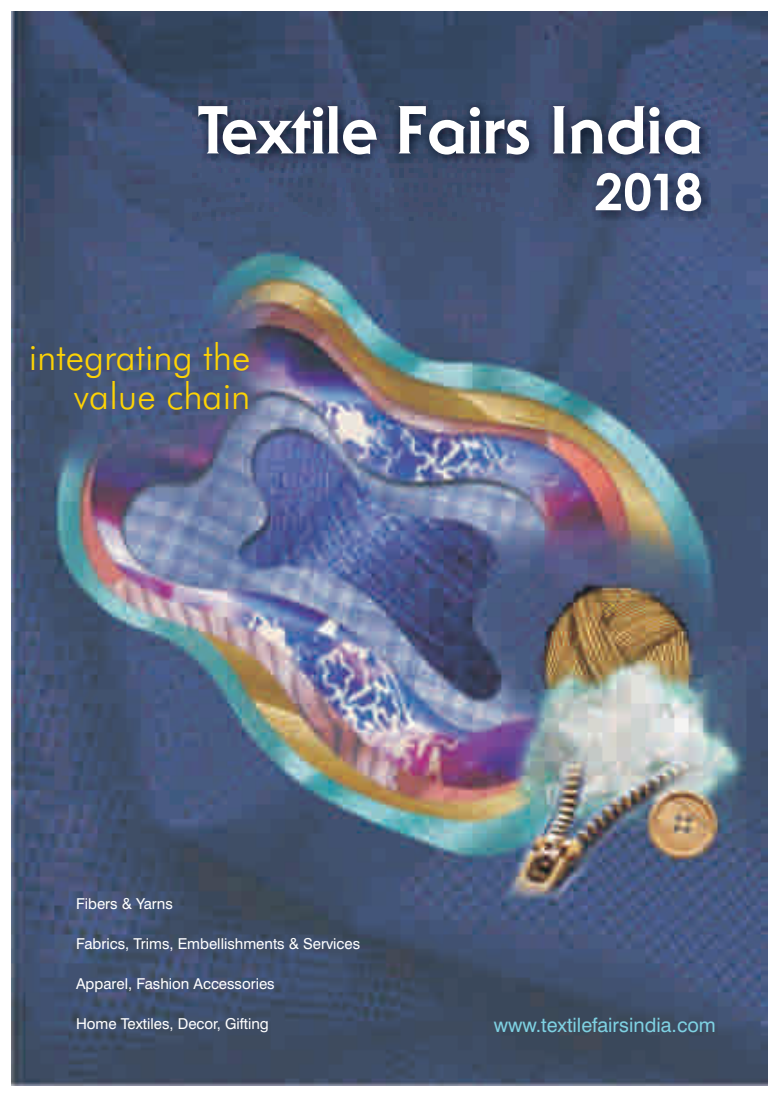
<style>
.page{position:relative;width:779px;height:1097px;background:#fff}
.page>*{position:absolute;margin:0;border:0;box-sizing:border-box;transform-origin:0 0}
.t1{font:800 72.62px "Staid Gothic";letter-spacing:.01em;color:#fff}
.t2{font:700 50.75px "Century Gothic";color:#fff}
.t3{font:300 37px/38.9px "Futura BT";color:#fed304;text-align:right}
.t4{font:19.75px "Swiss 721 BT";color:#7ed1e2}
.t5{font:15px "Swiss 721 BT";color:#fff}
</style>
<div class="page">
<img style="left:11px;top:12px;width:756px;height:1072px">
<img style="left:192px;top:101px;width:518px;height:120px">
<h1 class="t1" style="left:198px;top:93px;width:506px">Textile Fairs India</h1>
<h2 class="t2" style="left:594px;top:172px;width:110px">2018</h2>
<h3 class="t3" style="left:29px;top:340px;width:223px">integrating the value chain</h3>
<p class="t5" style="left:76px;top:897px;width:98px">Fibers &amp; Yarns</p>
<p class="t5" style="left:76px;top:937px;width:285px">Fabrics, Trims, Embellishments &amp; Services</p>
<p class="t5" style="left:76px;top:977px;width:200px">Apparel, Fashion Accessories</p>
<p class="t5" style="left:76px;top:1017px;width:194px">Home Textiles, Decor, Gifting</p>
<h3 class="t4" style="left:494px;top:1016px;width:223px">www.textilefairsindia.com</h3>
</div>
